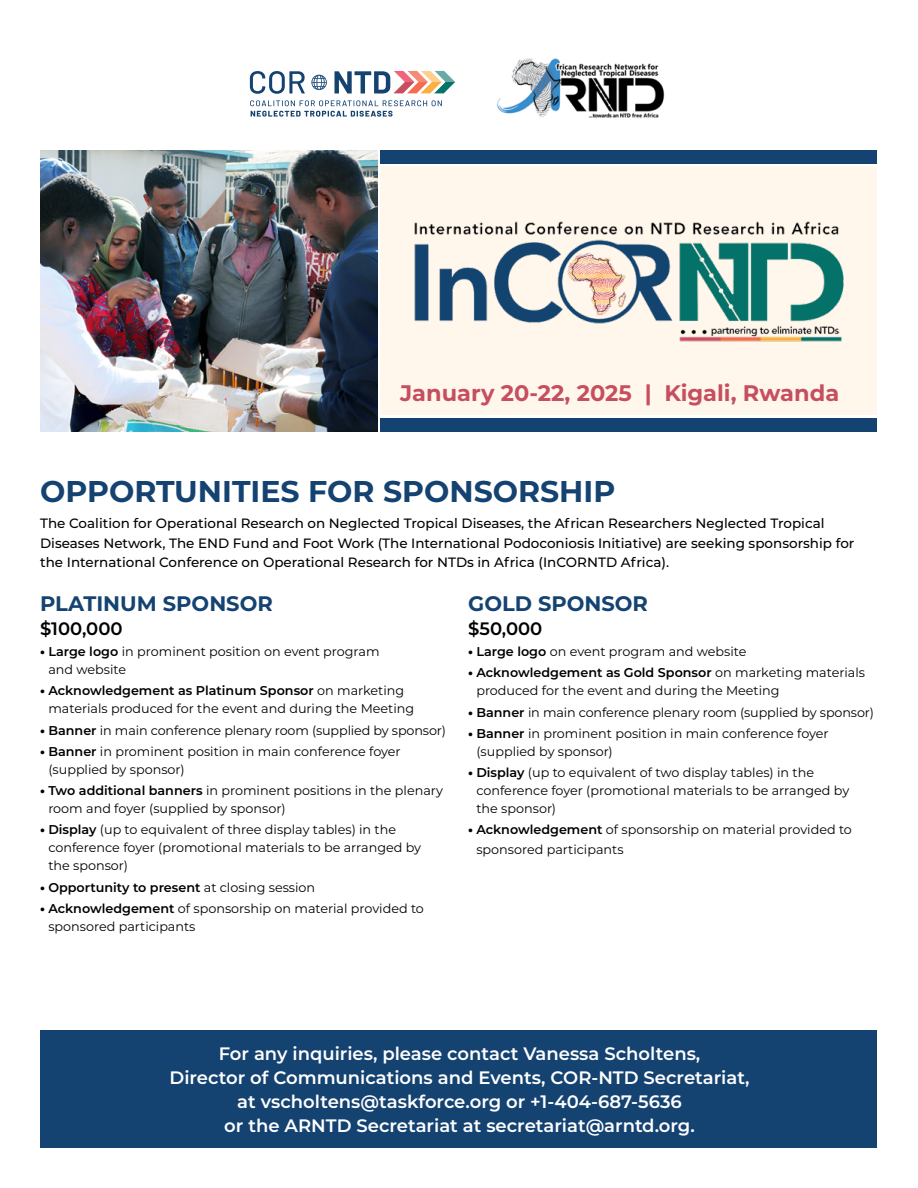
<style>
.page{position:relative;width:918px;height:1188px;background:#fff}
.page>*{position:absolute;margin:0;border:0;box-sizing:border-box;transform-origin:0 0}
.t1{font:700 30px "Montserrat";color:#144271}
.t2{font:700 22.5px "Montserrat";color:#c64f5f}
.t3{font:700 21px "Montserrat";color:#144271}
.t4{font:600 18px/24px "Montserrat";color:#fff;text-align:center}
.t5{font:600 18px "Montserrat";color:#000}
.t6{font:500 13.5px/19.5px "Montserrat";color:#000}
.t7{font:12.75px/18px "Montserrat";color:#000}
.t8{font:600 12.75px "Montserrat";color:#000}
.s1{font-weight:800}
.s2{font-weight:600}
.s3{font-weight:400}
</style>
<div class="page">
<div style="left:40px;top:1030px;width:838px;height:118px;background:#144271"></div>
<div style="left:381px;top:166px;width:496px;height:250px;background:#fff7ec"></div>
<img style="left:40px;top:150px;width:338px;height:282px">
<div style="left:381px;top:418px;width:496px;height:14px;background:#144271"></div>
<div style="left:381px;top:150px;width:496px;height:14px;background:#144271"></div>
<svg style="left:311px;top:75px;width:16px;height:15px"></svg>
<svg style="left:250px;top:100px;width:192px;height:17px"></svg>
<svg style="left:334px;top:71px;width:121px;height:23px"></svg>
<svg style="left:250px;top:71px;width:55px;height:23px"></svg>
<img style="left:496px;top:58px;width:169px;height:60px">
<img style="left:414px;top:221px;width:430px;height:121px">
<p class="t2" style="left:400px;top:377px;width:441px">January 20-22, 2025 | Kigali, Rwanda</p>
<p class="t1" style="left:40px;top:470px;width:577px">OPPORTUNITIES FOR SPONSORSHIP</p>
<p class="t6" style="left:40px;top:513px;width:816px">The Coalition for Operational Research on Neglected Tropical Diseases, the African Researchers Neglected Tropical<br>Diseases Network, The END Fund and Foot Work (The International Podoconiosis Initiative) are seeking sponsorship for the International Conference on Operational Research for NTDs in Africa (InCORNTD Africa).</p>
<p class="t3" style="left:40px;top:588px;width:234px">PLATINUM SPONSOR</p>
<p class="t5" style="left:40px;top:616px;width:84px">$100,000</p>
<p class="t7" style="left:48px;top:642px;width:333px;text-indent:-8px"><span class="s1">•</span> <span class="s2">Large logo</span> in prominent position on event program and website</p>
<p class="t7" style="left:48px;top:681px;width:367px;text-indent:-8px"><span class="s1">•</span> <span class="s2">Acknowledgement as Platinum Sponsor</span> on marketing materials produced for the event and during the Meeting</p>
<p class="t7" style="left:40px;top:721px;width:407px"><span class="s1">•</span> <span class="s2">Banner</span> in main conference plenary room (supplied by sponsor)</p>
<p class="t7" style="left:48px;top:742px;width:354px;text-indent:-8px"><span class="s1">•</span> <span class="s2">Banner</span> in prominent position in main conference foyer (supplied by sponsor)</p>
<p class="t7" style="left:48px;top:781px;width:396px;text-indent:-8px"><span class="s1">•</span> <span class="s2">Two additional banners</span> in prominent positions in the plenary room and foyer (supplied by sponsor)</p>
<p class="t7" style="left:48px;top:820px;width:374px;text-indent:-8px"><span class="s1">•</span> <span class="s2">Display</span> (up to equivalent of three display tables) in the conference foyer (promotional materials to be arranged by the sponsor)</p>
<p class="t8" style="left:40px;top:878px;width:277px"><span class="s1">•</span> Opportunity to present <span class="s3">at closing session</span></p>
<p class="t7" style="left:48px;top:899px;width:377px;text-indent:-8px"><span class="s1">•</span> <span class="s2">Acknowledgement</span> of sponsorship on material provided to sponsored participants</p>
<p class="t3" style="left:468px;top:588px;width:181px">GOLD SPONSOR</p>
<p class="t5" style="left:468px;top:616px;width:76px">$50,000</p>
<p class="t7" style="left:468px;top:642px;width:280px"><span class="s1">•</span> <span class="s2">Large logo</span> on event program and website</p>
<p class="t7" style="left:476px;top:663px;width:390px;text-indent:-8px"><span class="s1">•</span> <span class="s2">Acknowledgement as Gold Sponsor</span> on marketing materials produced for the event and during the Meeting</p>
<p class="t7" style="left:468px;top:703px;width:407px"><span class="s1">•</span> <span class="s2">Banner</span> in main conference plenary room (supplied by sponsor)</p>
<p class="t7" style="left:476px;top:724px;width:354px;text-indent:-8px"><span class="s1">•</span> <span class="s2">Banner</span> in prominent position in main conference foyer (supplied by sponsor)</p>
<p class="t7" style="left:476px;top:763px;width:374px;text-indent:-8px"><span class="s1">•</span> <span class="s2">Display</span> (up to equivalent of two display tables) in the conference foyer (promotional materials to be arranged by the sponsor)</p>
<p class="t7" style="left:476px;top:820px;width:377px;line-height:19.5px;text-indent:-8px"><span class="s1">•</span> <span class="s2">Acknowledgement</span> of sponsorship on material provided to sponsored participants</p>
<p class="t4" style="left:170px;top:1040px;width:582px">For any inquiries, please contact Vanessa Scholtens,<br>Director of Communications and Events, COR-NTD Secretariat, at vscholtens@taskforce.org or +1-404-687-5636<br>or the ARNTD Secretariat at secretariat@arntd.org.</p>
</div>
